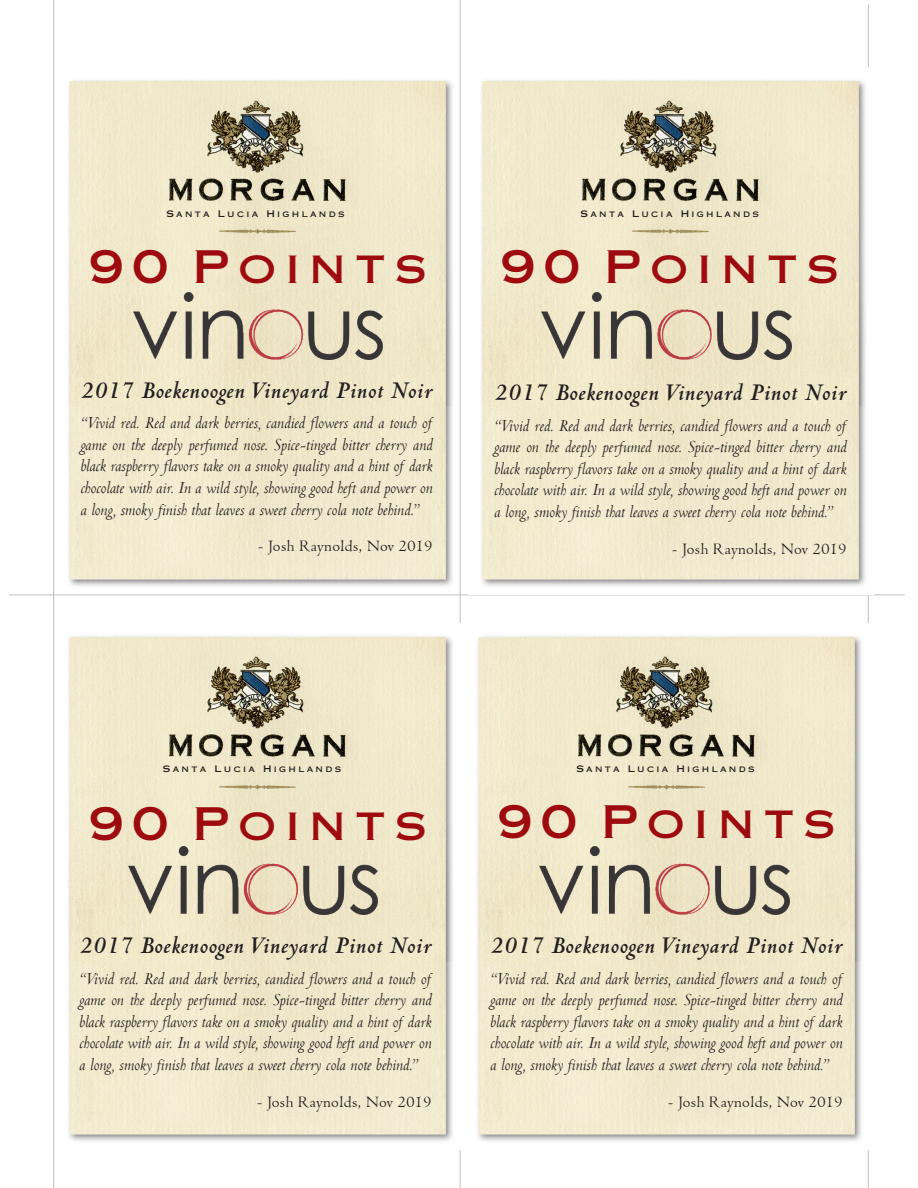
<style>
.page{position:relative;width:918px;height:1188px;background:#fff}
.page>*{position:absolute;margin:0;border:0;box-sizing:border-box;transform-origin:0 0}
.t1{font:45px "Copperplate Gothic Std 31 AB";letter-spacing:.2em;color:#9e0b0f}
.t2{font:italic 700 25.5px "Centaur";letter-spacing:.025em;color:#231f20}
.t3{font:18px/21.6px "Centaur MT Italic";color:#231f20;text-align:justify}
.t4{font:16.5px "Centaur";letter-spacing:.025em;color:#231f20}
.t5{font:9px "Copperplate Gothic Std 31 AB";letter-spacing:.26em;color:#231f20}
</style>
<div class="page">
<img style="left:68px;top:68px;width:392px;height:526px">
<img style="left:133px;top:292px;width:250px;height:68px">
<hr style="left:53px;top:0;width:1px;height:1188px;background:#bcbec0">
<hr style="left:868px;top:4px;width:1px;height:1184px;background:#bcbec0">
<hr style="left:9px;top:595px;width:895px;height:1px;background:#bcbec0">
<hr style="left:460px;top:0;width:1px;height:1188px;background:#bcbec0">
<img style="left:481px;top:68px;width:388px;height:526px">
<img style="left:68px;top:635px;width:385px;height:506px">
<img style="left:477px;top:623px;width:392px;height:527px">
<img style="left:542px;top:292px;width:249px;height:68px">
<img style="left:128px;top:847px;width:250px;height:67px">
<img style="left:540px;top:847px;width:249px;height:67px">
<p class="t5" style="left:166px;top:208px;width:180px">Santa Lucia Highlands</p>
<p class="t5" style="left:581px;top:208px;width:180px">Santa Lucia Highlands</p>
<h1 class="t1" style="left:89px;top:240px;width:340px">90 Points</h1>
<h2 class="t2" style="left:81px;top:374px;width:353px">2017 Boekenoogen Vineyard Pinot Noir</h2>
<p class="t3" style="left:80px;top:412px;width:354px">“Vivid red. Red and dark berries, candied flowers and a touch of game on the deeply perfumed nose. Spice-tinged bitter cherry and black raspberry flavors take on a smoky quality and a hint of dark chocolate with air. In a wild style, showing good heft and power on a long, smoky finish that leaves a sweet cherry cola note behind.”</p>
<p class="t4" style="left:258px;top:536px;width:176px">- Josh Raynolds, Nov 2019</p>
<h1 class="t1" style="left:501px;top:240px;width:340px">90 Points</h1>
<h2 class="t2" style="left:495px;top:377px;width:353px">2017 Boekenoogen Vineyard Pinot Noir</h2>
<p class="t3" style="left:494px;top:414px;width:354px">“Vivid red. Red and dark berries, candied flowers and a touch of game on the deeply perfumed nose. Spice-tinged bitter cherry and black raspberry flavors take on a smoky quality and a hint of dark chocolate with air. In a wild style, showing good heft and power on a long, smoky finish that leaves a sweet cherry cola note behind.”</p>
<p class="t4" style="left:672px;top:539px;width:176px">- Josh Raynolds, Nov 2019</p>
<p class="t5" style="left:163px;top:764px;width:180px">Santa Lucia Highlands</p>
<p class="t5" style="left:576px;top:764px;width:180px">Santa Lucia Highlands</p>
<h1 class="t1" style="left:89px;top:797px;width:340px">90 Points</h1>
<h1 class="t1" style="left:497px;top:795px;width:340px">90 Points</h1>
<h2 class="t2" style="left:80px;top:930px;width:353px">2017 Boekenoogen Vineyard Pinot Noir</h2>
<p class="t3" style="left:79px;top:967px;width:354px">“Vivid red. Red and dark berries, candied flowers and a touch of game on the deeply perfumed nose. Spice-tinged bitter cherry and black raspberry flavors take on a smoky quality and a hint of dark chocolate with air. In a wild style, showing good heft and power on a long, smoky finish that leaves a sweet cherry cola note behind.”</p>
<p class="t4" style="left:257px;top:1092px;width:176px">- Josh Raynolds, Nov 2019</p>
<h2 class="t2" style="left:491px;top:930px;width:353px">2017 Boekenoogen Vineyard Pinot Noir</h2>
<p class="t3" style="left:490px;top:967px;width:354px">“Vivid red. Red and dark berries, candied flowers and a touch of game on the deeply perfumed nose. Spice-tinged bitter cherry and black raspberry flavors take on a smoky quality and a hint of dark chocolate with air. In a wild style, showing good heft and power on a long, smoky finish that leaves a sweet cherry cola note behind.”</p>
<p class="t4" style="left:668px;top:1092px;width:176px">- Josh Raynolds, Nov 2019</p>
</div>
